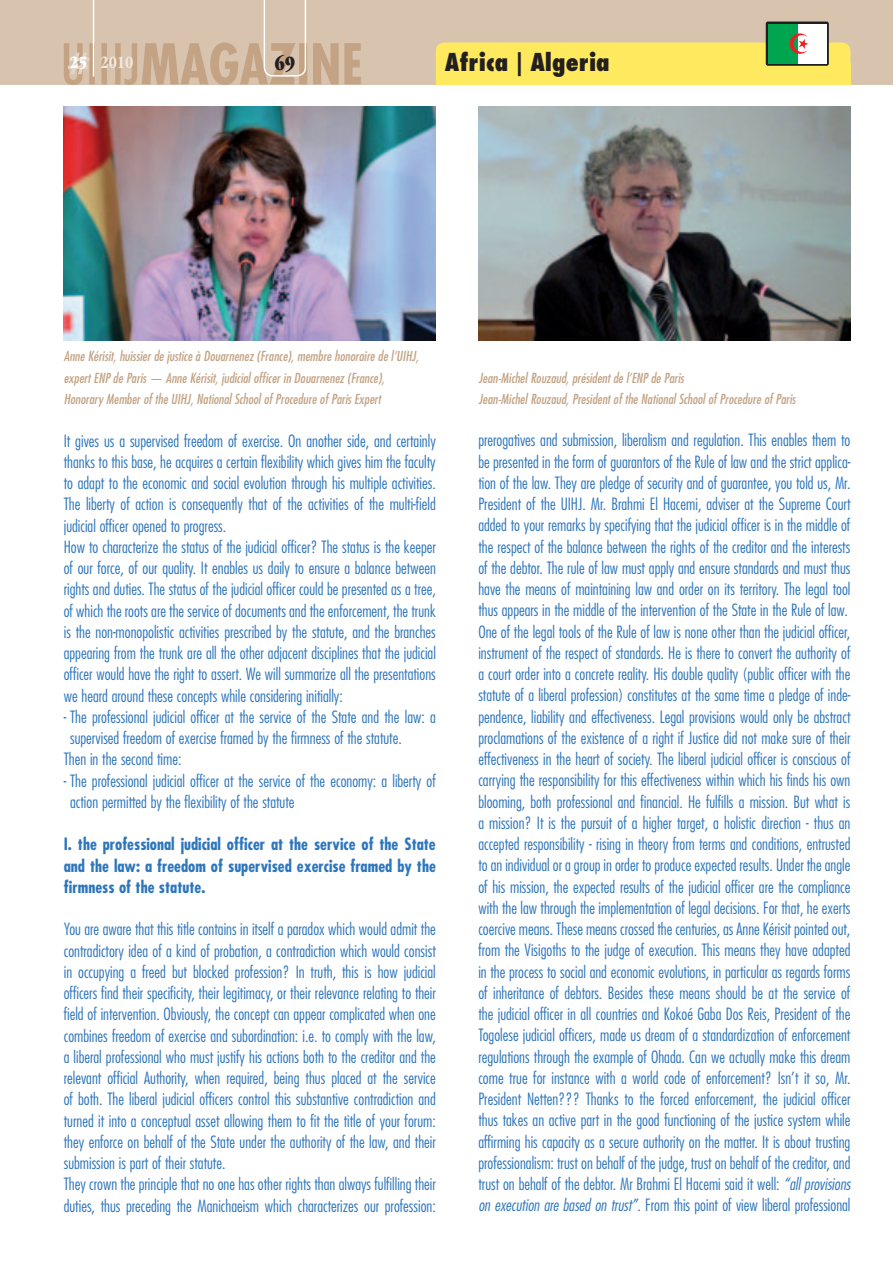
<style>
.page{position:relative;width:893px;height:1263px;background:#fff}
.page>*{position:absolute;margin:0;border:0;box-sizing:border-box;transform-origin:0 0}
.t1{font:800 condensed 24px "Futura Std";color:#231f20}
.t2{font:21px "ITC Garamond Std Ult Cond";color:#231f20}
.t3{font:700 condensed 18px "ITC Garamond Std";color:#f0e9df}
.t4{font:300 condensed 16.5px/21.3px "Futura Std";color:#2e76bc}
.t5{font:700 condensed 16.5px/21.3px "Futura Std";color:#2e76bc;text-align:justify}
.t6{font:italic condensed 13.5px/21.3px "Futura Std";color:#c3a384}
.s1{font-family:"ITC Garamond Std Ult Cond";font-weight:400;font-stretch:normal;color:#fff}
.s2{font-style:italic}
</style>
<div class="page">
<div style="left:0;top:0;width:893px;height:85px;background:#d8c3ae"></div>
<svg style="left:64px;top:0;width:297px;height:85px"></svg>
<img style="left:64px;top:106px;width:372px;height:234px">
<img style="left:478px;top:106px;width:372px;height:234px">
<div style="left:436px;top:43px;width:414px;height:42px;background:#ffe95f;border-radius:9px"></div>
<div style="left:766px;top:22px;width:63px;height:44px;background:#231f20;border-radius:2px"></div>
<div style="left:768px;top:24px;width:59px;height:40px;background:#fff"></div>
<div style="left:768px;top:24px;width:29px;height:40px;background:#00a54f"></div>
<svg style="left:790px;top:33px;width:19px;height:21px"></svg>
<p class="t3" style="left:70px;top:52px;width:65px"><span class="s1">25</span> 2010</p>
<p class="t2" style="left:274px;top:51px;width:22px">69</p>
<h1 class="t1" style="left:445px;top:47px;width:167px">Africa | Algeria</h1>
<p class="t6" style="left:64px;top:346px;width:356px">Anne Kérisit, huissier de justice à Douarnenez (France), membre honoraire de l’UIHJ, expert ENP de Paris — Anne Kérisit, judicial officer in Douarnenez (France),<br>Honorary Member of the UIHJ, National School of Procedure of Paris Expert</p>
<p class="t4" style="left:64px;top:430px;width:374px">It gives us a supervised freedom of exercise. On another side, and certainly thanks to this base, he acquires a certain flexibility which gives him the faculty to adapt to the economic and social evolution through his multiple activities.<br>The liberty of action is consequently that of the activities of the multi-field judicial officer opened to progress.<br>How to characterize the status of the judicial officer? The status is the keeper of our force, of our quality. It enables us daily to ensure a balance between rights and duties. The status of the judicial officer could be presented as a tree, of which the roots are the service of documents and the enforcement, the trunk is the non-monopolistic activities prescribed by the statute, and the branches appearing from the trunk are all the other adjacent disciplines that the judicial officer would have the right to assert. We will summarize all the presentations we heard around these concepts while considering initially:</p>
<p class="t4" style="left:64px;top:706px;width:374px">- The professional judicial officer at the service of the State and the law: a</p>
<p class="t4" style="left:70px;top:727px;width:333px">supervised freedom of exercise framed by the firmness of the statute.</p>
<p class="t4" style="left:64px;top:748px;width:119px">Then in the second time:</p>
<p class="t4" style="left:70px;top:770px;width:367px;text-indent:-6px">- The professional judicial officer at the service of the economy: a liberty of action permitted by the flexibility of the statute</p>
<p class="t5" style="left:64px;top:834px;width:374px">I. the professional judicial officer at the service of the State and the law: a freedom of supervised exercise framed by the firmness of the statute.</p>
<p class="t4" style="left:64px;top:919px;width:374px">You are aware that this title contains in itself a paradox which would admit the contradictory idea of a kind of probation, a contradiction which would consist in occupying a freed but blocked profession? In truth, this is how judicial officers find their specificity, their legitimacy, or their relevance relating to their field of intervention. Obviously, the concept can appear complicated when one combines freedom of exercise and subordination: i.e. to comply with the law, a liberal professional who must justify his actions both to the creditor and the relevant official Authority, when required, being thus placed at the service of both. The liberal judicial officers control this substantive contradiction and turned it into a conceptual asset allowing them to fit the title of your forum: they enforce on behalf of the State under the authority of the law, and their submission is part of their statute.<br>They crown the principle that no one has other rights than always fulfilling their duties, thus preceding the Manichaeism which characterizes our profession:</p>
<p class="t6" style="left:478px;top:367px;width:319px">Jean-Michel Rouzaud, président de l’ENP de Paris<br>Jean-Michel Rouzaud, President of the National School of Procedure of Paris</p>
<p class="t4" style="left:478px;top:429px;width:374px">prerogatives and submission, liberalism and regulation. This enables them to be presented in the form of guarantors of the Rule of law and the strict applica&shy;tion of the law. They are pledge of security and of guarantee, you told us, Mr.<br>President of the UIHJ. Mr. Brahmi El Hacemi, adviser at the Supreme Court added to your remarks by specifying that the judicial officer is in the middle of the respect of the balance between the rights of the creditor and the interests of the debtor. The rule of law must apply and ensure standards and must thus have the means of maintaining law and order on its territory. The legal tool thus appears in the middle of the intervention of the State in the Rule of law.<br>One of the legal tools of the Rule of law is none other than the judicial officer, instrument of the respect of standards. He is there to convert the authority of a court order into a concrete reality. His double quality (public officer with the statute of a liberal profession) constitutes at the same time a pledge of inde&shy;pendence, liability and effectiveness. Legal provisions would only be abstract proclamations of the existence of a right if Justice did not make sure of their effectiveness in the heart of society. The liberal judicial officer is conscious of carrying the responsibility for this effectiveness within which his finds his own blooming, both professional and financial. He fulfills a mission. But what is a mission? It is the pursuit of a higher target, a holistic direction - thus an accepted responsibility - rising in theory from terms and conditions, entrusted to an individual or a group in order to produce expected results. Under the angle of his mission, the expected results of the judicial officer are the compliance with the law through the implementation of legal decisions. For that, he exerts coercive means. These means crossed the centuries, as Anne Kérisit pointed out, from the Visigoths to the judge of execution. This means they have adapted in the process to social and economic evolutions, in particular as regards forms of inheritance of debtors. Besides these means should be at the service of the judicial officer in all countries and Kokoé Gaba Dos Reis, President of the Togolese judicial officers, made us dream of a standardization of enforcement regulations through the example of Ohada. Can we actually make this dream come true for instance with a world code of enforcement? Isn’t it so, Mr.<br>President Netten??? Thanks to the forced enforcement, the judicial officer thus takes an active part in the good functioning of the justice system while affirming his capacity as a secure authority on the matter. It is about trusting professionalism: trust on behalf of the judge, trust on behalf of the creditor, and trust on behalf of the debtor. Mr Brahmi El Hacemi said it well: <span class="s2">“all provisions on execution are based on trust”</span>. From this point of view liberal professional</p>
</div>
